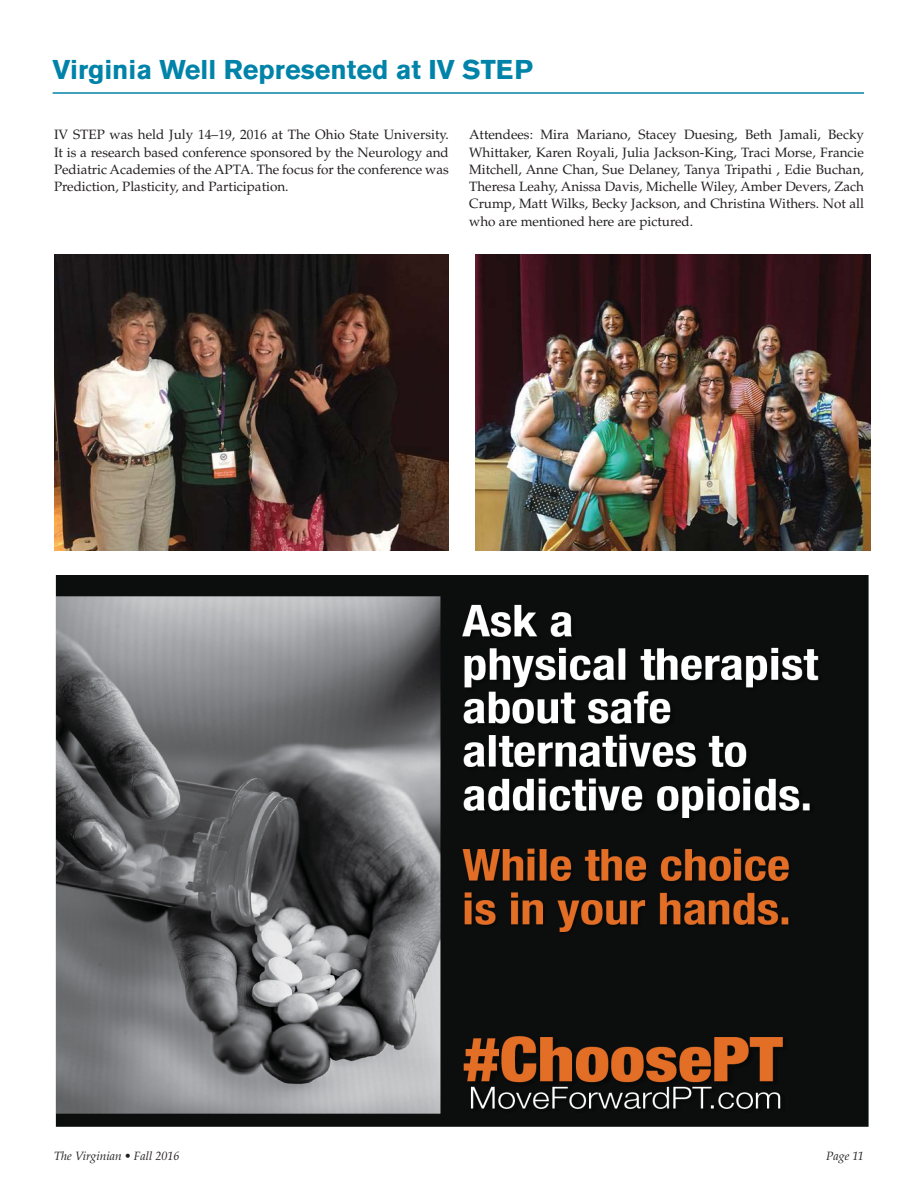
<style>
.page{position:relative;width:918px;height:1188px;background:#fff}
.page>*{position:absolute;margin:0;border:0;box-sizing:border-box;transform-origin:0 0}
.t1{font:700 27px "Akzidenz Grotesk BE";color:#0083a9}
.t2{font:13.5px/17.2px "Palatino";color:#231f20;text-align:justify}
.t3{font:italic 12px "Palatino";color:#231f20}
</style>
<div class="page">
<img style="left:55px;top:575px;width:814px;height:552px">
<hr style="left:53px;top:92px;width:811px;height:2px;background:#0083a9">
<img style="left:54px;top:255px;width:395px;height:296px">
<img style="left:476px;top:255px;width:395px;height:296px">
<h1 class="t1" style="left:53px;top:59px;width:482px">Virginia Well Represented at IV STEP</h1>
<p class="t2" style="left:54px;top:129px;width:396px">IV STEP was held July 14–19, 2016 at The Ohio State University.<br>It is a research based conference sponsored by the Neurology and Pediatric Academies of the APTA. The focus for the conference was Prediction, Plasticity, and Participation.</p>
<p class="t2" style="left:469px;top:129px;width:396px">Attendees: Mira Mariano, Stacey Duesing, Beth Jamali, Becky Whittaker, Karen Royali, Julia Jackson-King, Traci Morse, Francie Mitchell, Anne Chan, Sue Delaney, Tanya Tripathi , Edie Buchan, Theresa Leahy, Anissa Davis, Michelle Wiley, Amber Devers, Zach Crump, Matt Wilks, Becky Jackson, and Christina Withers. Not all who are mentioned here are pictured.</p>
<p class="t3" style="left:54px;top:1149px;width:127px">The Virginian • Fall 2016</p>
<p class="t3" style="left:826px;top:1149px;width:39px">Page 11</p>
</div>
